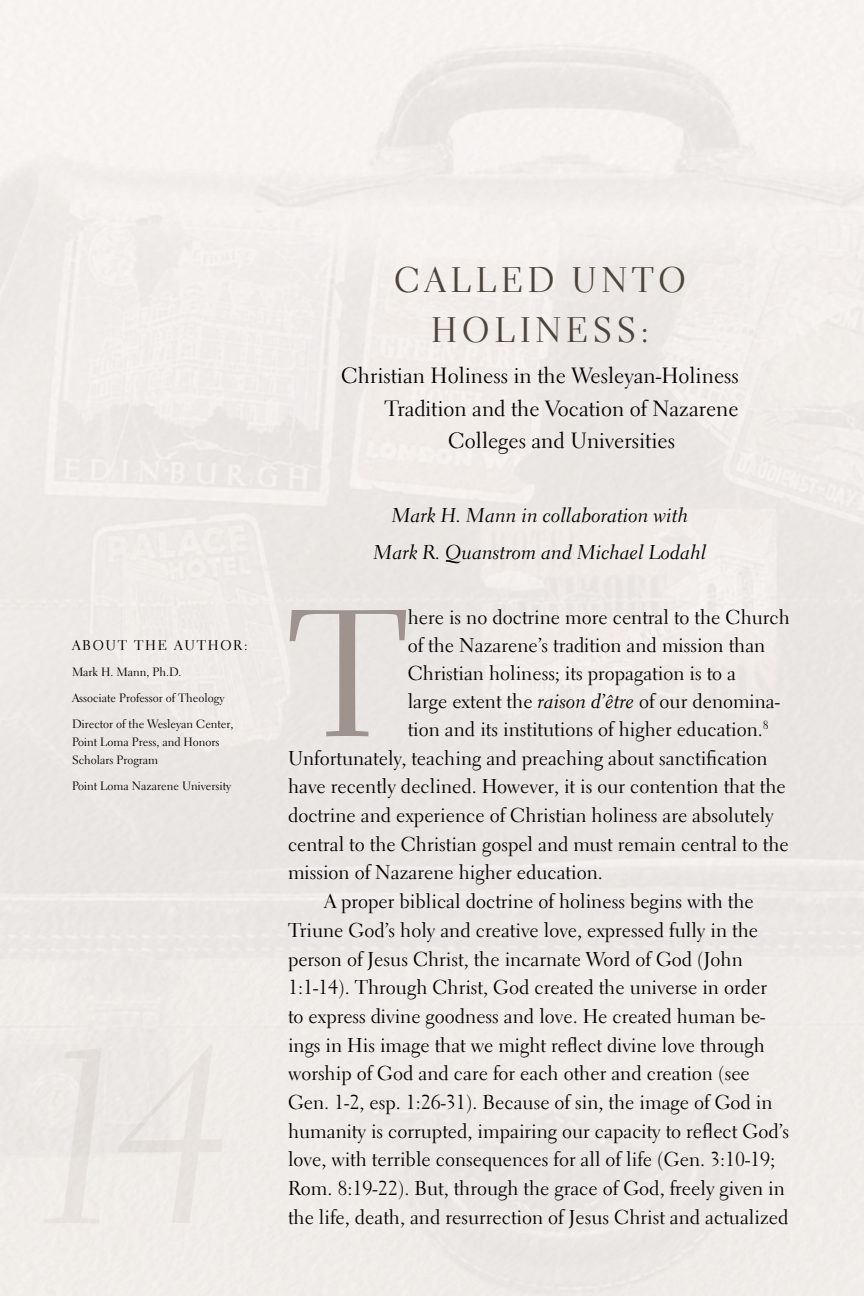
<style>
.page{position:relative;width:864px;height:1296px;background:#fff}
.page>*{position:absolute;margin:0;border:0;box-sizing:border-box;transform-origin:0 0}
.t1{font:179.6px "Electra LH";color:#9e948d}
.t2{font:36px/50.8px "Electra LH Display";letter-spacing:.165em;color:#4c433a;text-align:center}
.t3{font:22px "Electra LH";color:#000}
.t4{font:20px "Electra LH";color:#000}
.t5{font:20px/36.8px "Electra LH Cursive";color:#000;text-align:center}
.t6{font:14px "Electra LH";color:#000}
.t7{font:12px/26px "Electra LH";color:#000}
.s1{font-family:"Electra LH Cursive"}
</style>
<div class="page">
<p class="t6" style="left:72px;top:637px;width:34px">About</p>
<p class="t6" style="left:134px;top:637px;width:63px">the author</p>
<p class="t6" style="left:244px;top:637px;width:5px">:</p>
<p class="t7" style="left:72px;top:659px;width:163px">Mark H. Mann, Ph.D.<br>Associate Professor of Theology<br>Director of the Wesleyan Center,</p>
<p class="t7" style="left:72px;top:733px;width:149px;line-height:18px">Point Loma Press, and Honors<br>Scholars Program</p>
<p class="t7" style="left:72px;top:773px;width:161px">Point Loma Nazarene University</p>
<h2 class="t2" style="left:395px;top:254px;width:292px">CALLED UNT O<br>HOLINESS:</h2>
<p class="t3" style="left:341px;top:362px;width:399px">Christian Holiness in the Wesleyan-Holiness</p>
<p class="t3" style="left:384px;top:395px;width:356px">Tradition and the Vocation of Nazarene</p>
<p class="t3" style="left:448px;top:427px;width:228px">Colleges and Universities</p>
<p class="t5" style="left:374px;top:497px;width:334px">Mark H. Mann in collaboration with<br>Mark R. Quanstrom and Michael Lodahl</p>
<h1 class="t1" style="left:288px;top:564px;width:121px">T</h1>
<p class="t4" style="left:408px;top:605px;width:384px">here is no doctrine more central to the Church</p>
<p class="t4" style="left:408px;top:633px;width:359px">of the Nazarene’s tradition and mission than</p>
<p class="t4" style="left:408px;top:661px;width:330px">Christian holiness; its propagation is to a</p>
<p class="t4" style="left:408px;top:689px;width:374px">large extent the <span class="s1">raison d’être</span> of our denomina-</p>
<p class="t4" style="left:408px;top:717px;width:362px">tion and its institutions of higher education. <sup>8</sup></p>
<p class="t4" style="left:288px;top:746px;width:481px">Unfortunately, teaching and preaching about sanctification</p>
<p class="t4" style="left:288px;top:774px;width:499px">have recently declined. However, it is our contention that the</p>
<p class="t4" style="left:288px;top:803px;width:487px">doctrine and experience of Christian holiness are absolutely</p>
<p class="t4" style="left:288px;top:832px;width:502px">central to the Christian gospel and must remain central to the</p>
<p class="t4" style="left:288px;top:860px;width:313px">mission of Nazarene higher education.</p>
<p class="t4" style="left:324px;top:889px;width:431px">A proper biblical doctrine of holiness begins with the</p>
<p class="t4" style="left:288px;top:918px;width:472px">Triune God’s holy and creative love, expressed fully in the</p>
<p class="t4" style="left:288px;top:946px;width:456px">person of Jesus Christ, the incarnate Word of God (John</p>
<p class="t4" style="left:288px;top:975px;width:481px">1:1-14). Through Christ, God created the universe in order</p>
<p class="t4" style="left:288px;top:1004px;width:479px">to express divine goodness and love. He created human be-</p>
<p class="t4" style="left:288px;top:1033px;width:479px">ings in His image that we might reflect divine love through</p>
<p class="t4" style="left:288px;top:1061px;width:463px">worship of God and care for each other and creation (see</p>
<p class="t4" style="left:288px;top:1090px;width:486px">Gen. 1-2, esp. 1:26-31). Because of sin, the image of God in</p>
<p class="t4" style="left:288px;top:1119px;width:503px">humanity is corrupted, impairing our capacity to reflect God’s</p>
<p class="t4" style="left:288px;top:1147px;width:489px">love, with terrible consequences for all of life (Gen. 3:10-19;</p>
<p class="t4" style="left:288px;top:1176px;width:498px">Rom. 8:19-22). But, through the grace of God, freely given in</p>
<p class="t4" style="left:288px;top:1205px;width:502px">the life, death, and resurrection of Jesus Christ and actualized</p>
</div>
